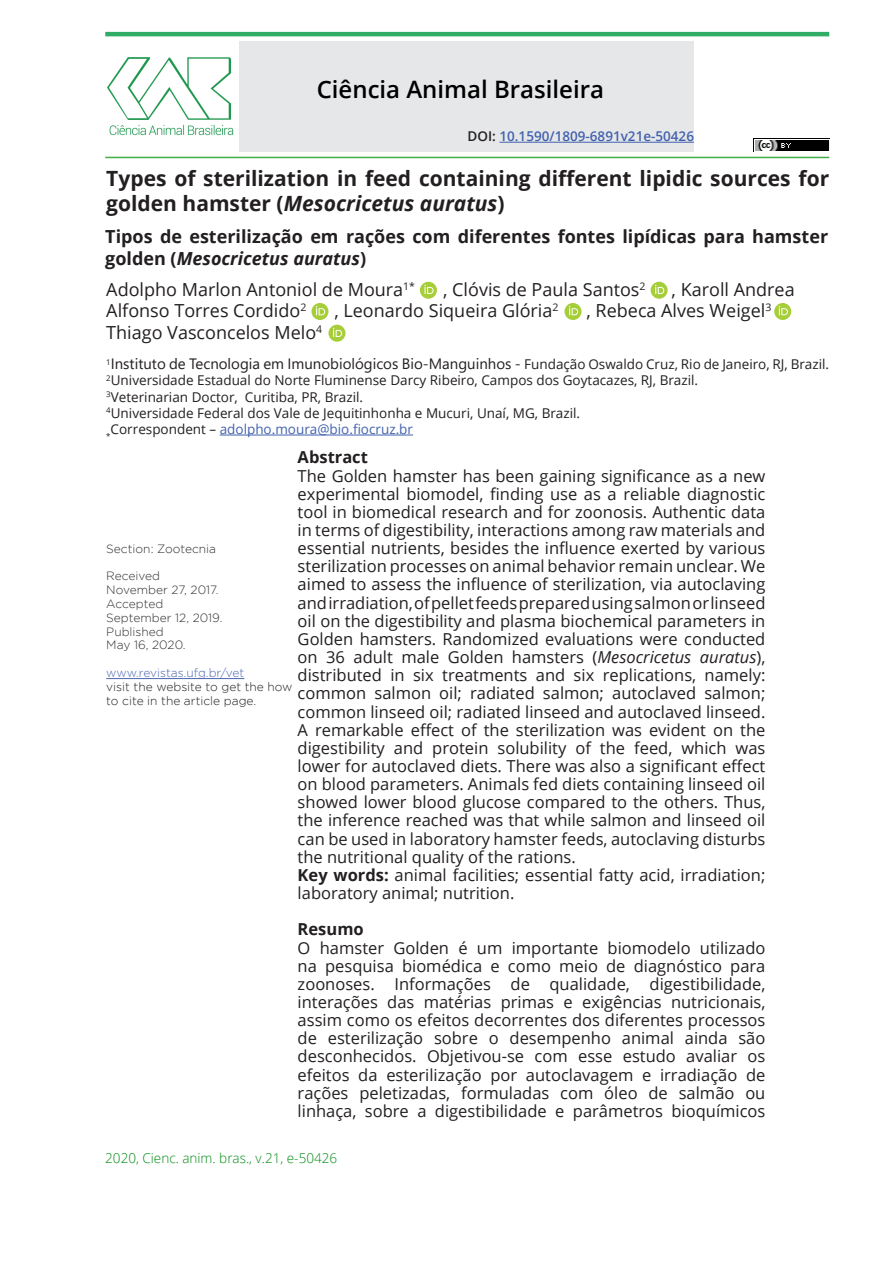
<style>
.page{position:relative;width:893px;height:1263px;background:#fff}
.page>*{position:absolute;margin:0;border:0;box-sizing:border-box;transform-origin:0 0}
.t1{font:600 24px "Open Sans";color:#000}
.t2{font:700 21px/25.2px "Open Sans";color:#231f20}
.t3{font:18px "Open Sans";color:#231f20}
.t4{font:700 18px/21.6px "Open Sans";color:#231f20}
.t5{font:16.5px/18.1px "Open Sans";color:#231f20}
.t6{font:700 16.5px "Open Sans";color:#231f20}
.t7{font:15px "Segoe UI";color:#231f20}
.t8{font:13.5px/16.2px "Open Sans";color:#231f20}
.t9{font:300 13.5px "Open Sans";color:#008c14}
.t10{font:600 13.5px "Open Sans";color:#4261ad}
.t11{font:300 12px/13.8px "Gotham";color:#312f30}
.t12{font:300 12px/13.8px "Gotham";color:#231f20}
.t13{font:300 12px "Gotham";letter-spacing:-.005em;color:#4d66b0}
.s1{color:#231f20}
.s2{font-style:italic}
.s3{font-family:"Open Sans";font-size:13.5px}
.s4{color:#4261ad}
.s5{font-weight:700}
.s6{color:#312f30}
</style>
<div class="page">
<div style="left:239px;top:41px;width:455px;height:111px;background:#e6e7e9"></div>
<hr style="left:499px;top:142px;width:195px;height:1px;background:#4261ad">
<hr style="left:105px;top:157px;width:724px;height:1px;background:#40ae49">
<hr style="left:105px;top:32px;width:724px;height:4px;background:#2fac66">
<img style="left:753px;top:139px;width:76px;height:13px">
<img style="left:107px;top:57px;width:127px;height:79px">
<hr style="left:220px;top:435px;width:193px;height:1px;background:#4261ad">
<hr style="left:106px;top:678px;width:138px;height:1px;background:#4d66b0">
<div style="left:328px;top:325px;width:17px;height:17px;background:#a6ce39;border-radius:50%"></div>
<svg style="left:333px;top:328px;width:9px;height:9px"></svg>
<svg style="left:774px;top:303px;width:17px;height:17px"></svg>
<svg style="left:779px;top:306px;width:9px;height:9px"></svg>
<svg style="left:564px;top:303px;width:17px;height:17px"></svg>
<svg style="left:569px;top:306px;width:9px;height:9px"></svg>
<svg style="left:311px;top:303px;width:17px;height:17px"></svg>
<svg style="left:316px;top:306px;width:9px;height:9px"></svg>
<div style="left:651px;top:282px;width:17px;height:17px;background:#a6ce39;border-radius:50%"></div>
<svg style="left:655px;top:285px;width:9px;height:9px"></svg>
<div style="left:420px;top:282px;width:17px;height:17px;background:#a6ce39;border-radius:50%"></div>
<svg style="left:424px;top:285px;width:10px;height:9px"></svg>
<h1 class="t1" style="left:317px;top:73px;width:289px">Ciência Animal Brasileira</h1>
<p class="t10" style="left:468px;top:127px;width:228px"><span class="s1">DOI:</span> 10.1590/1809-6891v21e-50426</p>
<p class="t2" style="left:106px;top:165px;width:724px">Types of sterilization in feed containing different lipidic sources for golden hamster (<span class="s2">Mesocricetus auratus</span>)</p>
<p class="t4" style="left:105px;top:226px;width:724px">Tipos de esterilização em rações com diferentes fontes lipídicas para hamster golden (<span class="s2">Mesocricetus auratus</span>)</p>
<p class="t3" style="left:106px;top:277px;width:310px">Adolpho Marlon Antoniol de Moura<sup>1*</sup></p>
<p class="t3" style="left:443px;top:277px;width:204px">, Clóvis de Paula Santos<sup>2</sup></p>
<p class="t3" style="left:672px;top:277px;width:125px">, Karoll Andrea</p>
<p class="t3" style="left:106px;top:298px;width:202px">Alfonso Torres Cordido<sup>2</sup></p>
<p class="t3" style="left:334px;top:298px;width:225px">, Leonardo Siqueira Glória<sup>2</sup></p>
<p class="t3" style="left:587px;top:298px;width:186px">, Rebeca Alves Weigel<sup>3</sup></p>
<p class="t3" style="left:106px;top:320px;width:217px">Thiago Vasconcelos Melo<sup>4</sup></p>
<p class="t7" style="left:106px;top:350px;width:724px"><sup>1</sup>Instituto de Tecnologia em Imunobiológicos Bio-Manguinhos - <span class="s3">Fundação Oswaldo Cruz, Rio de Janeiro, RJ, Brazil.</span></p>
<p class="t8" style="left:106px;top:372px;width:593px"><sup>2</sup>Universidade Estadual do Norte Fluminense Darcy Ribeiro, Campos dos Goytacazes, RJ, Brazil.<br><sup>3</sup>Veterinarian Doctor, Curitiba, PR, Brazil.<br><sup>4</sup>Universidade Federal dos Vale de Jequitinhonha e Mucuri, Unaí, MG, Brazil.<br><sub>*</sub>Correspondent – <span class="s4">adolpho.moura@bio.fiocruz.br</span></p>
<p class="t6" style="left:298px;top:446px;width:72px">Abstract</p>
<p class="t5" style="left:298px;top:466px;width:469px">The Golden hamster has been gaining significance as a new experimental biomodel, finding use as a reliable diagnostic tool in biomedical research and for zoonosis. Authentic data in terms of digestibility, interactions among raw materials and essential nutrients, besides the influence exerted by various sterilization processes on animal behavior remain unclear. We aimed to assess the influence of sterilization, via autoclaving and irradiation, of pellet feeds prepared using salmon or linseed oil on the digestibility and plasma biochemical parameters in Golden hamsters. Randomized evaluations were conducted on 36 adult male Golden hamsters (<span class="s2">Mesocricetus auratus</span>), distributed in six treatments and six replications, namely: common salmon oil; radiated salmon; autoclaved salmon; common linseed oil; radiated linseed and autoclaved linseed.<br>A remarkable effect of the sterilization was evident on the digestibility and protein solubility of the feed, which was lower for autoclaved diets. There was also a significant effect on blood parameters. Animals fed diets containing linseed oil showed lower blood glucose compared to the others. Thus, the inference reached was that while salmon and linseed oil can be used in laboratory hamster feeds, autoclaving disturbs the nutritional quality of the rations.<br><span class="s5">Key words:</span> animal facilities; essential fatty acid, irradiation; laboratory animal; nutrition.</p>
<p class="t6" style="left:298px;top:918px;width:68px">Resumo</p>
<p class="t5" style="left:298px;top:938px;width:469px;text-align:justify">O hamster Golden é um importante biomodelo utilizado na pesquisa biomédica e como meio de diagnóstico para zoonoses. Informações de qualidade, digestibilidade, interações das matérias primas e exigências nutricionais, assim como os efeitos decorrentes dos diferentes processos de esterilização sobre o desempenho animal ainda são desconhecidos. Objetivou-se com esse estudo avaliar os efeitos da esterilização por autoclavagem e irradiação de rações peletizadas, formuladas com óleo de salmão ou linhaça, sobre a digestibilidade e parâmetros bioquímicos</p>
<p class="t11" style="left:106px;top:541px;width:111px">Section: Zootecnia</p>
<p class="t11" style="left:106px;top:569px;width:118px">Received<br>November 27, 2017.<br>Accepted<br>September 12, 2019.<br>Published<br>May 16, 2020.</p>
<p class="t13" style="left:106px;top:666px;width:140px">www.revistas.ufg.br/vet</p>
<p class="t12" style="left:106px;top:679px;width:188px">visit the website to get the how to cite in the article page<span class="s6">.</span></p>
<p class="t9" style="left:105px;top:1149px;width:233px">2020, Cienc. anim. bras., v.21, e-50426</p>
</div>
